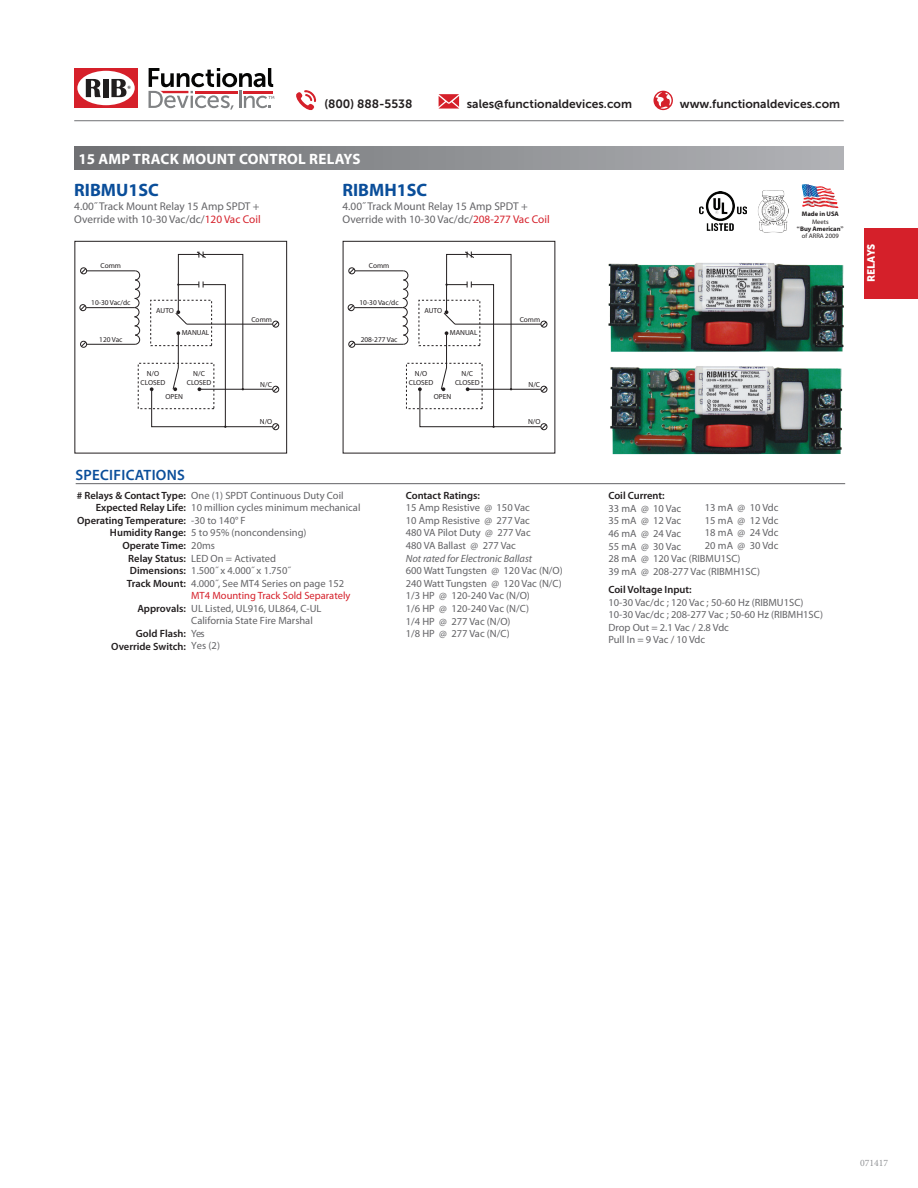
<style>
.page{position:relative;width:918px;height:1188px;background:#fff}
.page>*{position:absolute;margin:0;border:0;box-sizing:border-box;transform-origin:0 0}
.t1{font:700 18px "Myriad Pro";color:#0a4e9a}
.t2{font:700 15px "Myriad Pro";letter-spacing:.02em;color:#fff}
.t3{font:600 15px "Myriad Pro";letter-spacing:.02em;color:#0a4e9a}
.t4{font:12px "Museo Sans 700";color:#231f20}
.t5{font:11.25px/13.5px "Myriad Pro";color:#636366}
.t6{font:10.5px/12.6px "Myriad Pro";color:#636366}
.t7{font:600 10.5px "Myriad Pro";color:#231f20}
.t8{font:italic 10.5px "Myriad Pro";color:#636366}
.t9{font:10.5px "Museo Sans 900";letter-spacing:-.005em;color:#fff}
.t10{font:9.75px "Minion Pro";color:#939598}
.t11{font:7.35px/8.9px "Myriad Pro";color:#231f20;text-align:center}
.t12{font:700 6.6px/8.4px "Myriad Pro";color:#231f20;text-align:center}
.s1{color:#d5202a}
.s2{font-weight:400}
.s3{font-family:"Adobe Garamond Pro"}
</style>
<div class="page">
<div style="left:74px;top:68px;width:64px;height:40px;background:#d6202a"></div>
<div style="left:77px;top:71px;width:58px;height:34px;background:#fff;border-radius:50%"></div>
<svg style="left:86px;top:79px;width:15px;height:18px"></svg>
<div style="left:103px;top:79px;width:5px;height:18px;background:#211e1e"></div>
<svg style="left:111px;top:79px;width:20px;height:18px"></svg>
<svg style="left:149px;top:68px;width:125px;height:42px"></svg>
<div style="left:864px;top:228px;width:54px;height:70px;background:#d5202a"></div>
<hr style="left:74px;top:120px;width:770px;height:1px;background:#6f7073">
<svg style="left:296px;top:90px;width:20px;height:20px"></svg>
<svg style="left:654px;top:91px;width:19px;height:19px"></svg>
<svg style="left:439px;top:94px;width:20px;height:15px"></svg>
<div style="left:75px;top:241px;width:212px;height:212px;border:1px solid #231f20"></div>
<hr style="left:87px;top:344px;width:48px;height:1px;background:#231f20">
<hr style="left:86px;top:307px;width:48px;height:1px;background:#231f20">
<hr style="left:87px;top:271px;width:48px;height:1px;background:#231f20">
<svg style="left:134px;top:270px;width:6px;height:75px"></svg>
<div style="left:80px;top:268px;width:7px;height:6px;border:1px solid #231f20;border-radius:50%"></div>
<svg style="left:81px;top:268px;width:5px;height:6px"></svg>
<div style="left:80px;top:304px;width:6px;height:7px;border:1px solid #231f20;border-radius:50%"></div>
<svg style="left:80px;top:305px;width:6px;height:6px"></svg>
<div style="left:80px;top:341px;width:7px;height:7px;border:1px solid #231f20;border-radius:50%"></div>
<svg style="left:81px;top:341px;width:5px;height:6px"></svg>
<svg style="left:150px;top:251px;width:129px;height:179px"></svg>
<img style="left:608px;top:262px;width:237px;height:77px">
<hr style="left:355px;top:344px;width:48px;height:1px;background:#231f20">
<hr style="left:354px;top:307px;width:49px;height:1px;background:#231f20">
<hr style="left:355px;top:271px;width:48px;height:1px;background:#231f20">
<div style="left:406px;top:363px;width:76px;height:46px;border:1px dashed #231f20"></div>
<svg style="left:402px;top:270px;width:6px;height:75px"></svg>
<svg style="left:349px;top:268px;width:6px;height:6px"></svg>
<div style="left:348px;top:304px;width:6px;height:7px;border:1px solid #231f20;border-radius:50%"></div>
<svg style="left:348px;top:305px;width:6px;height:6px"></svg>
<div style="left:349px;top:341px;width:6px;height:7px;border:1px solid #231f20;border-radius:50%"></div>
<svg style="left:349px;top:341px;width:6px;height:6px"></svg>
<svg style="left:418px;top:251px;width:129px;height:179px"></svg>
<img style="left:610px;top:339px;width:234px;height:116px">
<hr style="left:76px;top:483px;width:769px;height:1px;background:#636366">
<div style="left:74px;top:147px;width:770px;height:22px;background:linear-gradient(to right,#6e7073,#b1b2b6)"></div>
<img style="left:699px;top:192px;width:48px;height:38px">
<img style="left:758px;top:190px;width:30px;height:43px">
<svg style="left:802px;top:184px;width:37px;height:24px"></svg>
<p class="t4" style="left:324px;top:98px;width:90px">(800) 888-5538</p>
<p class="t4" style="left:467px;top:98px;width:167px">sales@functionaldevices.com</p>
<p class="t4" style="left:680px;top:98px;width:162px">www.functionaldevices.com</p>
<p class="t2" style="left:79px;top:149px;width:284px">15 AMP TRACK MOUNT CONTROL RELAYS</p>
<p class="t1" style="left:74px;top:178px;width:86px">RIBMU1SC</p>
<p class="t5" style="left:74px;top:199px;width:188px">4.00˝ Track Mount Relay 15 Amp SPDT +<br>Override with 10-30 Vac/dc/<span class="s1">120 Vac Coil</span></p>
<p class="t1" style="left:342px;top:178px;width:86px">RIBMH1SC</p>
<p class="t5" style="left:342px;top:199px;width:209px">4.00˝ Track Mount Relay 15 Amp SPDT +<br>Override with 10-30 Vac/dc/<span class="s1">208-277 Vac Coil</span></p>
<p class="t11" style="left:101px;top:261px;width:22px">Comm</p>
<p class="t11" style="left:91px;top:298px;width:41px">10-30 Vac/dc</p>
<p class="t11" style="left:99px;top:335px;width:25px">120 Vac</p>
<p class="t11" style="left:156px;top:306px;width:19px">AUTO</p>
<p class="t11" style="left:182px;top:328px;width:29px">MANUAL</p>
<p class="t11" style="left:251px;top:315px;width:22px">Comm</p>
<p class="t11" style="left:369px;top:261px;width:22px">Comm</p>
<p class="t11" style="left:359px;top:298px;width:41px">10-30 Vac/dc</p>
<p class="t11" style="left:361px;top:335px;width:38px">208-277 Vac</p>
<p class="t11" style="left:425px;top:306px;width:19px">AUTO</p>
<p class="t11" style="left:450px;top:328px;width:29px">MANUAL</p>
<p class="t11" style="left:520px;top:315px;width:22px">Comm</p>
<p class="t11" style="left:141px;top:369px;width:26px">N/O<br>CLOSED</p>
<p class="t11" style="left:187px;top:369px;width:26px">N/C<br>CLOSED</p>
<p class="t11" style="left:260px;top:380px;width:13px">N/C</p>
<p class="t11" style="left:409px;top:369px;width:26px">N/O<br>CLOSED</p>
<p class="t11" style="left:455px;top:369px;width:26px">N/C<br>CLOSED</p>
<p class="t11" style="left:529px;top:380px;width:13px">N/C</p>
<p class="t11" style="left:166px;top:392px;width:19px">OPEN</p>
<p class="t11" style="left:434px;top:392px;width:19px">OPEN</p>
<p class="t11" style="left:260px;top:417px;width:14px">N/O</p>
<p class="t11" style="left:528px;top:417px;width:14px">N/O</p>
<p class="t3" style="left:75px;top:465px;width:111px">SPECIFICATIONS</p>
<p class="t7" style="left:77px;top:488px;width:111px"># Relays &amp; Contact Type:</p>
<p class="t7" style="left:96px;top:501px;width:92px">Expected Relay Life:</p>
<p class="t7" style="left:77px;top:514px;width:110px">Operating Temperature:</p>
<p class="t7" style="left:110px;top:526px;width:77px">Humidity Range:</p>
<p class="t7" style="left:122px;top:539px;width:65px">Operate Time:</p>
<p class="t7" style="left:128px;top:551px;width:59px">Relay Status:</p>
<p class="t7" style="left:130px;top:564px;width:58px">Dimensions:</p>
<p class="t7" style="left:127px;top:577px;width:60px">Track Mount:</p>
<p class="t7" style="left:137px;top:602px;width:50px">Approvals:</p>
<p class="t7" style="left:136px;top:627px;width:52px">Gold Flash:</p>
<p class="t7" style="left:111px;top:640px;width:76px">Override Switch:</p>
<p class="t6" style="left:191px;top:489px;width:171px">One (1) SPDT Continuous Duty Coil<br>10 million cycles minimum mechanical -30 to 140° F<br>5 to 95% (noncondensing)<br>20ms<br>LED On = Activated<br>1.500˝ x 4.000˝ x 1.750˝<br>4.000˝, See MT4 Series on page 152<br><span class="s1">MT4 Mounting Track Sold Separately<br></span>UL Listed, UL916, UL864, C-UL<br>California State Fire Marshal<br>Yes<br>Yes (2)</p>
<p class="t7" style="left:406px;top:488px;width:76px">Contact Ratings:</p>
<p class="t6" style="left:406px;top:501px;width:126px">15 Amp Resistive @ 150 Vac</p>
<p class="t6" style="left:406px;top:514px;width:126px">10 Amp Resistive @ 277 Vac</p>
<p class="t6" style="left:406px;top:527px;width:126px">480 VA Pilot Duty @ 277 Vac</p>
<p class="t6" style="left:406px;top:539px;width:112px">480 VA Ballast @ 277 Vac</p>
<p class="t8" style="left:406px;top:552px;width:128px">Not rated for Electronic Ballast</p>
<p class="t6" style="left:406px;top:564px;width:158px">600 Watt Tungsten @ 120 Vac (N/O)</p>
<p class="t6" style="left:406px;top:577px;width:158px">240 Watt Tungsten @ 120 Vac (N/C)</p>
<p class="t6" style="left:406px;top:590px;width:126px">1/3 HP @ 120-240 Vac (N/O)</p>
<p class="t6" style="left:406px;top:602px;width:125px">1/6 HP @ 120-240 Vac (N/C)</p>
<p class="t6" style="left:406px;top:615px;width:106px">1/4 HP @ 277 Vac (N/O)</p>
<p class="t6" style="left:406px;top:627px;width:105px">1/8 HP @ 277 Vac (N/C)</p>
<p class="t12" style="left:802px;top:209px;width:39px">Made in USA<br><span class="s2">Meets</span></p>
<p class="t12" style="left:797px;top:225px;width:48px;line-height:7.1px"><span class="s3">“</span>Buy American<span class="s3">” </span><span class="s2">of ARRA 2009</span></p>
<p class="t7" style="left:608px;top:489px;width:58px">Coil Current:</p>
<p class="t6" style="left:608px;top:502px;width:74px">33 mA @ 10 Vac</p>
<p class="t6" style="left:608px;top:515px;width:74px">35 mA @ 12 Vac</p>
<p class="t6" style="left:608px;top:527px;width:74px">46 mA @ 24 Vac</p>
<p class="t6" style="left:608px;top:540px;width:74px">55 mA @ 30 Vac</p>
<p class="t6" style="left:608px;top:552px;width:134px">28 mA @ 120 Vac (RIBMU1SC)</p>
<p class="t6" style="left:608px;top:565px;width:153px">39 mA @ 208-277 Vac (RIBMH1SC)</p>
<p class="t6" style="left:705px;top:501px;width:75px">13 mA @ 10 Vdc</p>
<p class="t6" style="left:705px;top:514px;width:75px">15 mA @ 12 Vdc</p>
<p class="t6" style="left:705px;top:527px;width:75px">18 mA @ 24 Vdc</p>
<p class="t6" style="left:705px;top:539px;width:75px">20 mA @ 30 Vdc</p>
<p class="t7" style="left:608px;top:583px;width:85px">Coil Voltage Input:</p>
<p class="t6" style="left:608px;top:596px;width:197px">10-30 Vac/dc ; 120 Vac ; 50-60 Hz (RIBMU1SC)</p>
<p class="t6" style="left:608px;top:608px;width:216px">10-30 Vac/dc ; 208-277 Vac ; 50-60 Hz (RIBMH1SC)</p>
<p class="t6" style="left:608px;top:621px;width:122px">Drop Out = 2.1 Vac / 2.8 Vdc</p>
<p class="t6" style="left:608px;top:633px;width:98px">Pull In = 9 Vac / 10 Vdc</p>
<p class="t9" style="left:865px;top:282px;width:40px;rotate:-90deg">RELAYS</p>
<p class="t10" style="left:860px;top:1157px;width:30px">071417</p>
</div>
